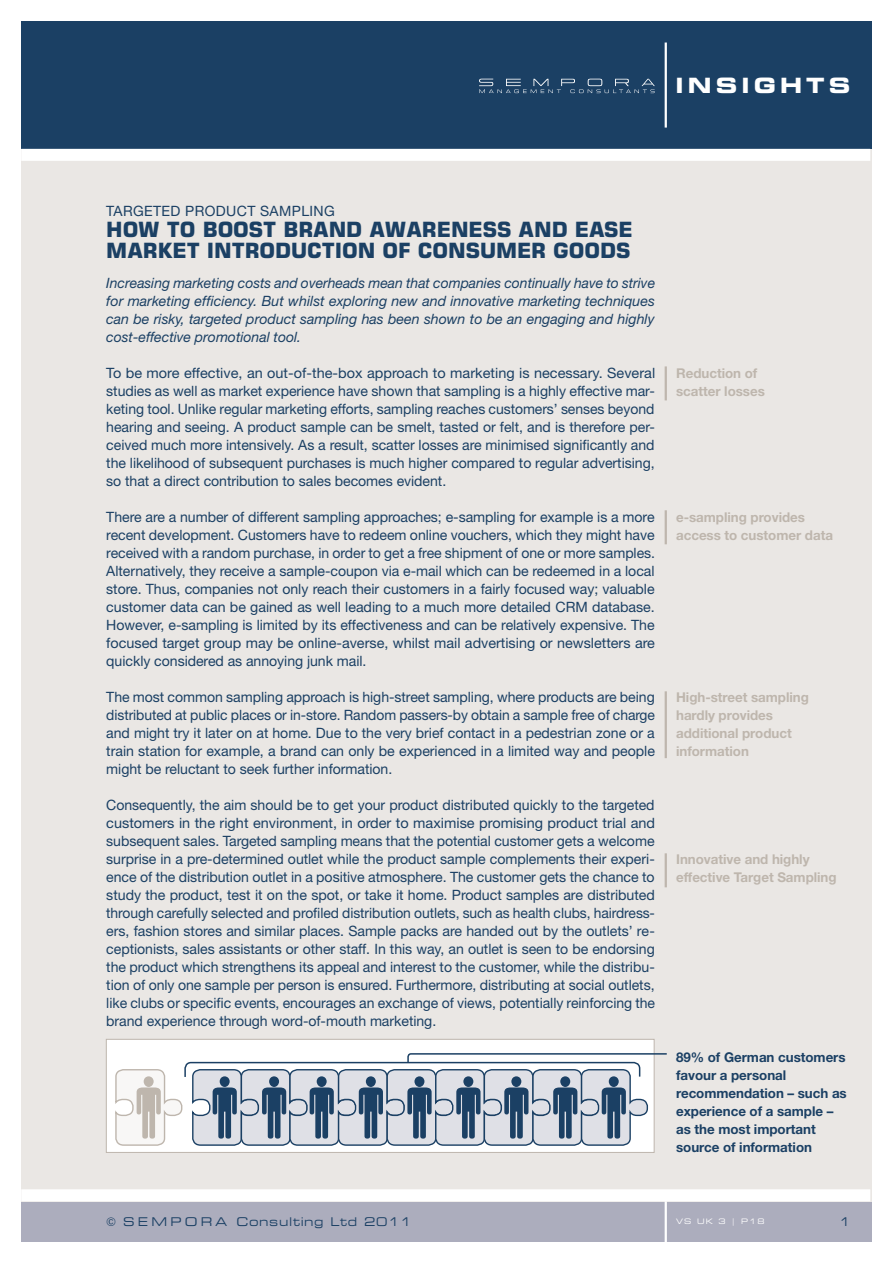
<style>
.page{position:relative;width:893px;height:1263px;background:#fff}
.page>*{position:absolute;margin:0;border:0;box-sizing:border-box;transform-origin:0 0}
.t1{font:700 21px/21px "Square 721 BT";letter-spacing:-.005em;color:#1b4064}
.t2{font:700 expanded 21px "Square 721 BT";letter-spacing:.2em;color:#fff}
.t3{font:14.25px/18px "Helvetica Neue LT Std";letter-spacing:-.005em;color:#1b4064;text-align:justify}
.t4{font:italic 14.25px/18px "Helvetica Neue LT Std";letter-spacing:-.005em;color:#1b4064;text-align:justify}
.t5{font:14.25px "Helvetica Neue LT Std";letter-spacing:.025em;color:#1b4064}
.t6{font:700 13.5px/18px "Helvetica Neue LT Std";letter-spacing:-.005em;color:#beb6ad}
.t7{font:700 13.5px/18px "Helvetica Neue LT Std";letter-spacing:-.005em;color:#1b4064}
.t8{font:expanded 12px "Square 721 BT";letter-spacing:.05em;color:#1b4064}
.t9{font:expanded 7.5px "Square 721 BT";letter-spacing:.15em;color:#fff}
</style>
<div class="page">
<div style="left:21px;top:21px;width:851px;height:128px;background:#1b4064"></div>
<div style="left:21px;top:1201px;width:851px;height:41px;background:#acadbd"></div>
<div style="left:21px;top:149px;width:851px;height:1052px;background:#eae7e4"></div>
<div style="left:21px;top:149px;width:849px;height:12px;background:#fff"></div>
<div style="left:21px;top:1189px;width:849px;height:12px;background:#fff"></div>
<hr style="left:665px;top:1201px;width:2px;height:62px;background:#fff">
<hr style="left:665px;top:43px;width:2px;height:85px;background:#fff">
<svg style="left:479px;top:79px;width:176px;height:14px"></svg>
<div style="left:106px;top:1039px;width:548px;height:114px;background:#fff;border:1px solid #beb6ad"></div>
<hr style="left:665px;top:510px;width:2px;height:34px;background:#beb6ad">
<hr style="left:665px;top:853px;width:2px;height:34px;background:#beb6ad">
<hr style="left:665px;top:366px;width:2px;height:34px;background:#beb6ad">
<hr style="left:665px;top:691px;width:2px;height:67px;background:#beb6ad">
<svg style="left:115px;top:1052px;width:552px;height:94px"></svg>
<h1 class="t2" style="left:675px;top:73px;width:176px">INSIGHTS</h1>
<p class="t5" style="left:106px;top:202px;width:230px">Targeted Product Sampling</p>
<h1 class="t1" style="left:106px;top:219px;width:528px">HOW TO BOOST BRAND AWARENESS AND EASE<br>MARKET INTRODUCTION OF CONSUMER GOODS</h1>
<p class="t4" style="left:106px;top:274px;width:550px">Increasing marketing costs and overheads mean that companies continually have to strive for marketing efficiency. But whilst exploring new and innovative marketing techniques can be risky, targeted product sampling has been shown to be an engaging and highly cost-effective promotional tool.</p>
<p class="t3" style="left:106px;top:364px;width:550px">To be more effective, an out-of-the-box approach to marketing is necessary. Several studies as well as market experience have shown that sampling is a highly effective mar&shy;keting tool. Unlike regular marketing efforts, sampling reaches customers’ senses beyond hearing and seeing. A product sample can be smelt, tasted or felt, and is therefore per&shy;ceived much more intensively. As a result, scatter losses are minimised significantly and the likelihood of subsequent purchases is much higher compared to regular advertising, so that a direct contribution to sales becomes evident.</p>
<p class="t3" style="left:106px;top:508px;width:550px">There are a number of different sampling approaches; e-sampling for example is a more recent development. Customers have to redeem online vouchers, which they might have received with a random purchase, in order to get a free shipment of one or more samples.<br>Alternatively, they receive a sample-coupon via e-mail which can be redeemed in a local store. Thus, companies not only reach their customers in a fairly focused way; valuable customer data can be gained as well leading to a much more detailed CRM</p>
<p class="t3" style="left:106px;top:598px;width:550px;text-indent:486px">database.<br>However, e-sampling is limited by its effectiveness and can be relatively expensive. The focused target group may be online-averse, whilst mail advertising or newsletters are quickly considered as annoying junk mail.</p>
<p class="t3" style="left:106px;top:688px;width:550px">The most common sampling approach is high-street sampling, where products are being distributed at public places or in-store. Random passers-by obtain a sample free of charge and might try it later on at home. Due to the very brief contact in a pedestrian zone or a train station for example, a brand can only be experienced in a limited way and people might be reluctant to seek further information.</p>
<p class="t3" style="left:106px;top:796px;width:550px">Consequently, the aim should be to get your product distributed quickly to the targeted customers in the right environment, in order to maximise promising product trial and subsequent sales. Targeted sampling means that the potential customer gets a welcome surprise in a pre-determined outlet while the product sample complements their experi&shy;ence of the distribution outlet in a positive atmosphere. The customer gets the chance to study the product, test it on the spot, or take it home. Product samples are distributed through carefully selected and profiled distribution outlets, such as health clubs, hairdress&shy;ers, fashion stores and similar places. Sample packs are handed out by the outlets’ re&shy;ceptionists, sales assistants or other staff. I n this way, an outlet is seen to be endorsing the product which strengthens its appeal and interest to the customer, while the distribu&shy;tion of only one sample per person is ensured. Furthermore, distributing at social outlets, like clubs or specific events, encourages an exchange of views, potentially reinforcing the brand experience through word-of-mouth marketing.</p>
<p class="t6" style="left:676px;top:364px;width:90px">Reduction of scatter losses</p>
<p class="t6" style="left:676px;top:508px;width:158px">e-sampling provides access to customer data</p>
<p class="t6" style="left:676px;top:688px;width:134px">High-street sampling hardly provides additional product information</p>
<p class="t6" style="left:676px;top:850px;width:162px">Innovative and highly effective Target Sampling</p>
<p class="t7" style="left:676px;top:1048px;width:172px">89% of German customers favour a personal recommendation – such as experience of a sample – as the most important source of information</p>
<p class="t8" style="left:106px;top:1214px;width:307px">© S E M P O R A Consulting Ltd 2011</p>
<p class="t9" style="left:676px;top:1217px;width:90px">VS UK 3 | P18</p>
<p class="t8" style="left:839px;top:1214px;width:13px">1</p>
</div>
